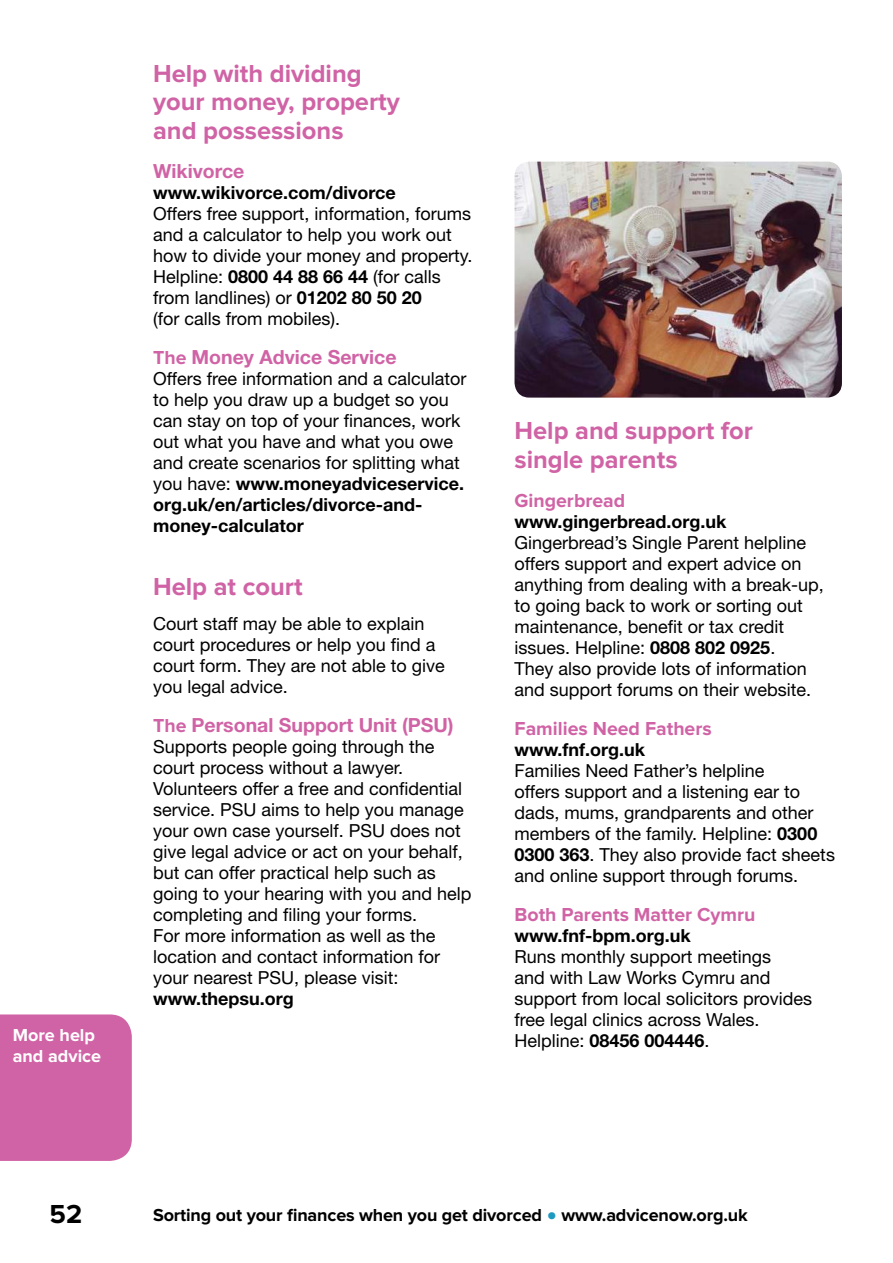
<style>
.page{position:relative;width:893px;height:1263px;background:#fff}
.page>*{position:absolute;margin:0;border:0;box-sizing:border-box;transform-origin:0 0}
.t1{font:700 27px "Proxima Nova";color:#000}
.t2{font:700 25.5px/28.5px "Proxima Nova";color:#d063a5}
.t3{font:700 19.5px "Helvetica Neue";color:#d063a5}
.t4{font:700 19.5px "Proxima Nova";color:#d063a5}
.t5{font:18px/21px "Helvetica Neue";color:#000}
.t6{font:700 18px "Helvetica Neue";color:#000}
.t7{font:700 18px "Proxima Nova";letter-spacing:-.01em;color:#000}
.t8{font:700 18px/21px "Proxima Nova";color:#fff}
.s1{font-weight:700}
.s2{font-family:"Proxima Nova"}
.s3{font-size:30px;color:#1e9ac1}
</style>
<div class="page">
<div style="left:0;top:1014px;width:132px;height:147px;background:#d063a5"></div>
<img style="left:514px;top:162px;width:328px;height:236px">
<p class="t8" style="left:13px;top:1026px;width:90px">More help and advice</p>
<h2 class="t2" style="left:153px;top:60px;width:248px">Help with dividing your money, property and possessions</h2>
<p class="t3" style="left:153px;top:159px;width:93px">Wikivorce</p>
<p class="t6" style="left:153px;top:181px;width:244px">www.wikivorce.com/divorce</p>
<p class="t5" style="left:153px;top:203px;width:321px">Offers free support, information, forums and a calculator to help you work out how to divide your money and property.<br>Helpline: <span class="s1">0800 44 88 66 44</span> (for calls from landlines) or <span class="s1">01202 80 50 20<br></span>(for calls from mobiles).</p>
<p class="t3" style="left:153px;top:345px;width:245px"><span class="s2">The</span> Money Advice Service</p>
<p class="t5" style="left:153px;top:368px;width:315px">Offers free information and a calculator to help you draw up a budget so you can stay on top of your finances, work out what you have and what you owe and create scenarios for splitting what you have: <span class="s1">www.moneyadviceservice. org.uk/en/articles/divorce-and&shy;money-calculator</span></p>
<h2 class="t2" style="left:153px;top:573px;width:151px">Help at court</h2>
<p class="t5" style="left:153px;top:612px;width:293px">Court staff may be able to explain court procedures or help you find a court form. They are not able to give you legal advice.</p>
<p class="t3" style="left:153px;top:713px;width:302px"><span class="s2">The</span> Personal Support Unit (PSU)</p>
<p class="t5" style="left:153px;top:735px;width:320px">Supports people going through the court process without a lawyer.<br>Volunteers offer a free and confidential service. PSU aims to help you manage your own case yourself. PSU does not give legal advice or act on your behalf, but can offer practical help such as going to your hearing with you and help completing and filing your forms.<br>For more information as well as the location and contact information for your nearest PSU, please visit:</p>
<p class="t6" style="left:153px;top:987px;width:142px">www.thepsu.org</p>
<h2 class="t2" style="left:514px;top:417px;width:240px">Help and support for single parents</h2>
<p class="t4" style="left:514px;top:491px;width:112px">Gingerbread</p>
<p class="t6" style="left:514px;top:510px;width:213px">www.gingerbread.org.uk</p>
<p class="t5" style="left:514px;top:531px;width:311px">Gingerbread’s Single Parent helpline offers support and expert advice on anything from dealing with a break-up, to going back to work or sorting out maintenance, benefit or tax credit issues. Helpline: <span class="s1">0808 802 0925</span>.<br>They also provide lots of information and support forums on their website.</p>
<p class="t4" style="left:514px;top:719px;width:199px">Families Need Fathers</p>
<p class="t6" style="left:514px;top:738px;width:132px">www.fnf.org.uk</p>
<p class="t5" style="left:514px;top:759px;width:322px">Families Need Father’s helpline<br>offers support and a listening ear to dads, mums, grandparents and other members of the family. Helpline: <span class="s1">0300<br>0300 363</span>. They also provide fact sheets and online support through forums.</p>
<p class="t4" style="left:514px;top:905px;width:243px">Both Parents Matter Cymru</p>
<p class="t6" style="left:514px;top:924px;width:178px">www.fnf-bpm.org.uk</p>
<p class="t5" style="left:514px;top:945px;width:299px">Runs monthly support meetings<br>and with Law Works Cymru and support from local solicitors provides free legal clinics across Wales.<br>Helpline: <span class="s1">08456 004446</span>.</p>
<h1 class="t1" style="left:50px;top:1202px;width:34px">52</h1>
<p class="t7" style="left:153px;top:1206px;width:596px">Sorting out your finances when you get divorced <span class="s3">•</span> www.advicenow.org.uk</p>
</div>
